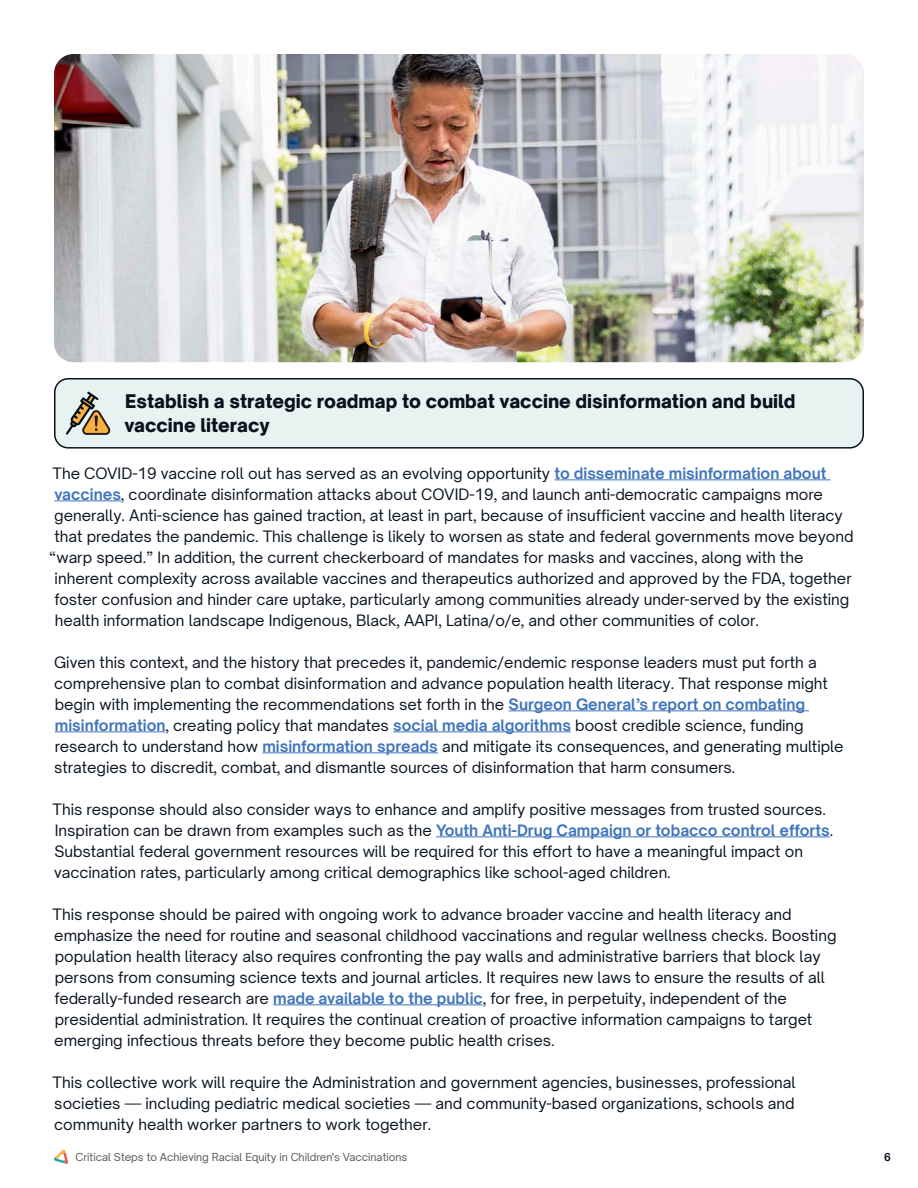
<style>
.page{position:relative;width:918px;height:1188px;background:#fff}
.page>*{position:absolute;margin:0;border:0;box-sizing:border-box;transform-origin:0 0}
.t1{font:900 18px/24px "Open Sauce Sans";color:#09121f}
.t2{font:15px/21px "Open Sauce Sans";color:#09121f}
.t3{font:10.5px "Open Sauce Sans";color:#54545e}
.t4{font:700 10.5px "Open Sauce Sans";color:#09121f}
.s1{font-weight:700;color:#4175bb}
</style>
<div class="page">
<svg style="left:54px;top:1149px;width:14px;height:15px"></svg>
<hr style="left:554px;top:479px;width:277px;height:1px;background:#4175bb">
<hr style="left:54px;top:500px;width:67px;height:1px;background:#4175bb">
<hr style="left:509px;top:710px;width:300px;height:1px;background:#4175bb">
<hr style="left:55px;top:731px;width:111px;height:1px;background:#4175bb">
<hr style="left:393px;top:731px;width:178px;height:1px;background:#4175bb">
<hr style="left:262px;top:752px;width:176px;height:1px;background:#4175bb">
<hr style="left:436px;top:836px;width:394px;height:1px;background:#4175bb">
<hr style="left:273px;top:1004px;width:210px;height:1px;background:#4175bb">
<div style="left:55px;top:379px;width:808px;height:69px;background:#e6f3f0;border-radius:14px"></div>
<div style="left:54px;top:378px;width:810px;height:71px;border:2px solid #09121f;border-radius:14px"></div>
<img style="left:54px;top:54px;width:810px;height:308px">
<svg style="left:66px;top:392px;width:45px;height:43px"></svg>
<p class="t1" style="left:124px;top:389px;width:672px">Establish a strategic roadmap to combat vaccine disinformation and build vaccine literacy</p>
<p class="t2" style="left:52px;top:462px;width:776px">The COVID-19 vaccine roll out has served as an evolving opportunity <span class="s1">to disseminate misinformation about</span></p>
<p class="t2" style="left:54px;top:483px;width:770px"><span class="s1">vaccines</span>, coordinate disinformation attacks about COVID-19, and launch anti-democratic campaigns more</p>
<p class="t2" style="left:54px;top:504px;width:790px">generally. Anti-science has gained traction, at least in part, because of insufficient vaccine and health literacy</p>
<p class="t2" style="left:54px;top:525px;width:801px">that predates the pandemic. This challenge is likely to worsen as state and federal governments move beyond</p>
<p class="t2" style="left:49px;top:546px;width:756px">“warp speed.” In addition, the current checkerboard of mandates for masks and vaccines, along with the</p>
<p class="t2" style="left:55px;top:567px;width:799px">inherent complexity across available vaccines and therapeutics authorized and approved by the FDA, together</p>
<p class="t2" style="left:54px;top:588px;width:797px">foster confusion and hinder care uptake, particularly among communities already under-served by the existing</p>
<p class="t2" style="left:55px;top:609px;width:706px">health information landscape Indigenous, Black, AAPI, Latina/o/e, and other communities of color.</p>
<p class="t2" style="left:54px;top:651px;width:791px">Given this context, and the history that precedes it, pandemic/endemic response leaders must put forth a comprehensive plan to combat disinformation and advance population health literacy. That response might begin with implementing the recommendations set forth in the <span class="s1">Surgeon General’s report on combating misinformation</span>, creating policy that mandates <span class="s1">social media algorithms</span> boost credible science, funding research to understand how <span class="s1">misinformation spreads</span> and mitigate its consequences, and generating multiple strategies to discredit, combat, and dismantle sources of disinformation that harm consumers.</p>
<p class="t2" style="left:52px;top:798px;width:782px">This response should also consider ways to enhance and amplify positive messages from trusted sources.<br>Inspiration can be drawn from examples such as the <span class="s1">Youth Anti-Drug Campaign or tobacco control efforts</span>.<br>Substantial federal government resources will be required for this effort to have a meaningful impact on vaccination rates, particularly among critical demographics like school-aged children.</p>
<p class="t2" style="left:52px;top:903px;width:786px">This response should be paired with ongoing work to advance broader vaccine and health literacy and emphasize the need for routine and seasonal childhood vaccinations and regular wellness checks. Boosting population health literacy also requires confronting the pay walls and administrative barriers that block lay persons from consuming science texts and journal articles. It requires new laws to ensure the results of all federally-funded research are <span class="s1">made available to the public</span>, for free, in perpetuity, independent of the presidential administration. It requires the continual creation of proactive information campaigns to target emerging infectious threats before they become public health crises.</p>
<p class="t2" style="left:52px;top:1071px;width:745px;text-align:justify">This collective work will require the Administration and government agencies, businesses, professional societies — including pediatric medical societies — and community-based organizations, schools and community health worker partners to work together.</p>
<p class="t3" style="left:76px;top:1150px;width:333px">Critical Steps to Achieving Racial Equity in Children's Vaccinations</p>
<p class="t4" style="left:884px;top:1150px;width:8px">6</p>
</div>
